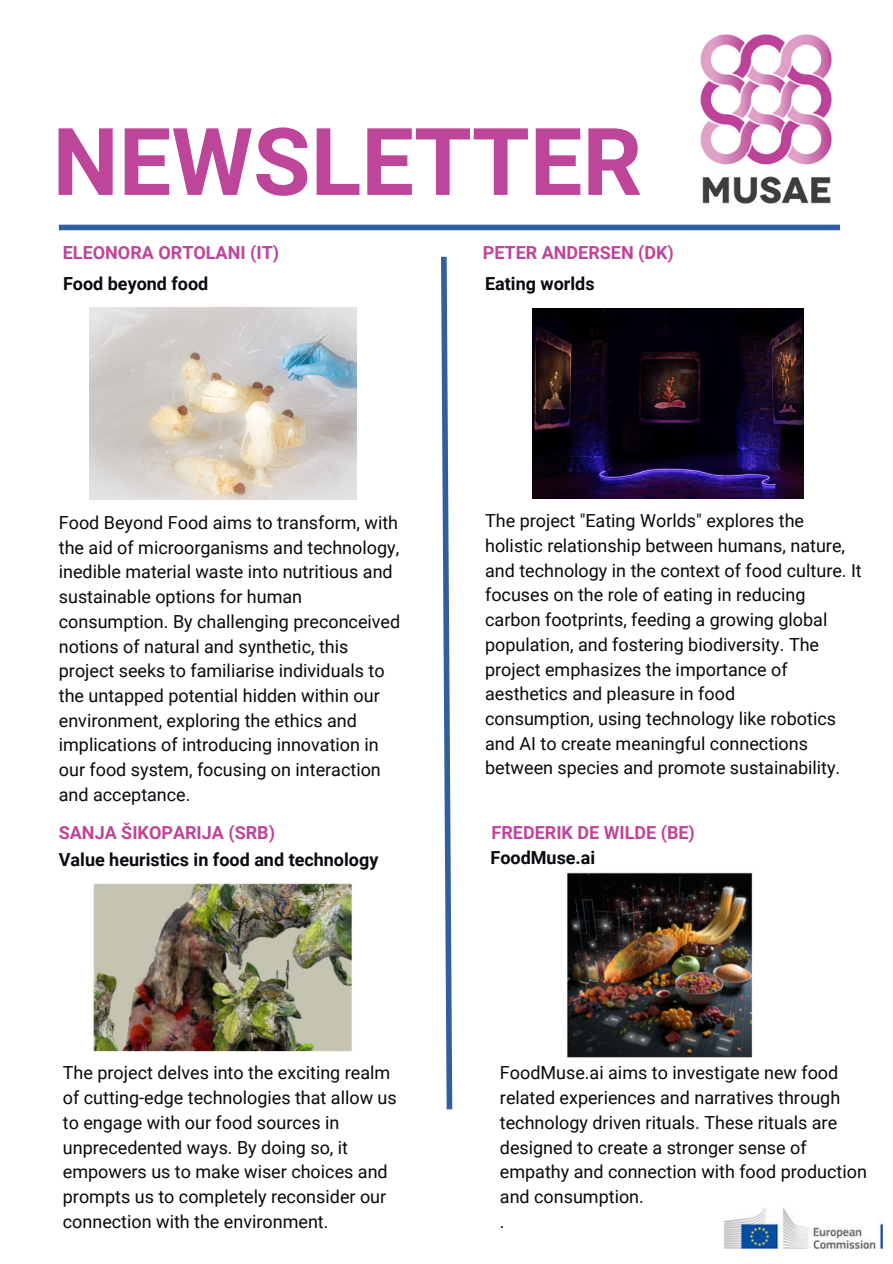
<style>
.page{position:relative;width:893px;height:1264px;background:#fff}
.page>*{position:absolute;margin:0;border:0;box-sizing:border-box;transform-origin:0 0}
.t1{font:700 93.6px "Roboto";color:#bd469a}
.t2{font:18px/24.8px "Roboto";color:#070a0e}
.t3{font:700 18px "Roboto";color:#bd469a}
.t4{font:700 18px "Roboto";color:#070a0e}
</style>
<div class="page">
<div style="left:59px;top:225px;width:781px;height:5px;background:#305e9f"></div>
<img style="left:700px;top:34px;width:132px;height:170px">
<img style="left:724px;top:1207px;width:158px;height:41px">
<img style="left:89px;top:308px;width:268px;height:191px">
<svg style="left:441px;top:256px;width:12px;height:854px"></svg>
<img style="left:532px;top:309px;width:271px;height:190px">
<img style="left:93px;top:883px;width:260px;height:169px">
<img style="left:567px;top:872px;width:186px;height:186px">
<p class="t1" style="left:53px;top:108px;width:591px">NEWSLETTER</p>
<p class="t3" style="left:63px;top:242px;width:218px">ELEONORA ORTOLANI (IT)</p>
<p class="t4" style="left:63px;top:273px;width:147px">Food beyond food</p>
<p class="t3" style="left:483px;top:242px;width:192px">PETER ANDERSEN (DK)</p>
<p class="t4" style="left:485px;top:273px;width:111px">Eating worlds</p>
<p class="t2" style="left:59px;top:510px;width:343px">Food Beyond Food aims to transform, with the aid of microorganisms and technology, inedible material waste into nutritious and sustainable options for human consumption. By challenging preconceived notions of natural and synthetic, this project seeks to familiarise individuals to the untapped potential hidden within our environment, exploring the ethics and implications of introducing innovation in our food system, focusing on interaction and acceptance.</p>
<p class="t2" style="left:485px;top:508px;width:361px">The project "Eating Worlds" explores the holistic relationship between humans, nature,</p>
<p class="t2" style="left:485px;top:558px;width:378px">and technology in the context of food culture. It focuses on the role of eating in reducing carbon footprints, feeding a growing global population, and fostering biodiversity. The project emphasizes the importance of aesthetics and pleasure in food</p>
<p class="t2" style="left:485px;top:706px;width:352px">consumption, using technology like robotics and AI to create meaningful connections</p>
<p class="t2" style="left:485px;top:756px;width:357px">between species and promote sustainability.</p>
<p class="t3" style="left:59px;top:822px;width:218px">SANJA ŠIKOPARIJA (SRB)</p>
<p class="t4" style="left:59px;top:849px;width:321px">Value heuristics in food and technology</p>
<p class="t3" style="left:491px;top:822px;width:205px">FREDERIK DE WILDE (BE)</p>
<p class="t4" style="left:490px;top:847px;width:106px">FoodMuse.ai</p>
<p class="t2" style="left:63px;top:1060px;width:335px">The project delves into the exciting realm of cutting-edge technologies that allow us to engage with our food sources in unprecedented ways. By doing so, it empowers us to make wiser choices and prompts us to completely reconsider our connection with the environment.</p>
<p class="t2" style="left:500px;top:1060px;width:368px">FoodMuse.ai aims to investigate new food related experiences and narratives through technology driven rituals. These rituals are designed to create a stronger sense of empathy and connection with food production and consumption.</p>
<p class="t2" style="left:500px;top:1209px;width:6px">.</p>
</div>
